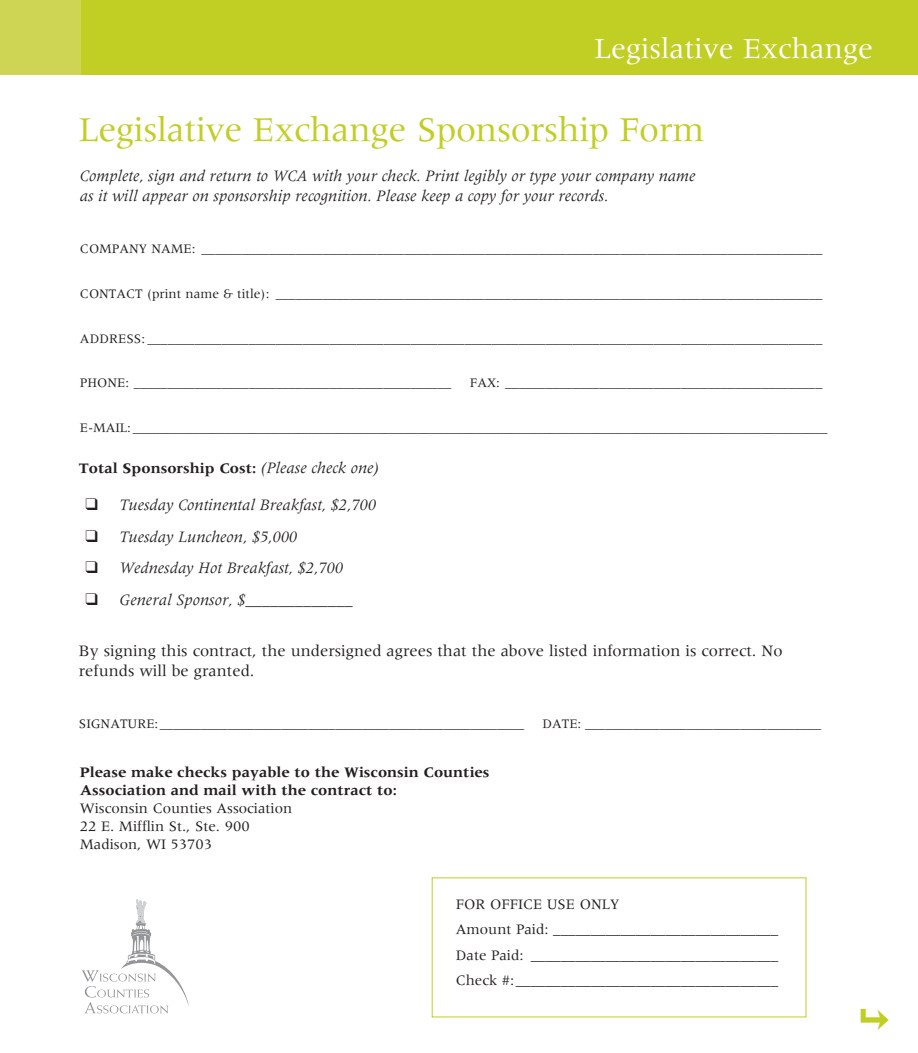
<style>
.page{position:relative;width:918px;height:1053px;background:#fff}
.page>*{position:absolute;margin:0;border:0;box-sizing:border-box;transform-origin:0 0}
.t1{font:36px "Meridien";letter-spacing:-.01em;color:#c1ce23}
.t2{font:33.75px "Pointers";color:#c1ce23}
.t3{font:30px "Meridien";color:#fff}
.t4{font:italic 16.5px/31.5px "Meridien";color:#231f20}
.t5{font:16.5px/19.8px "Meridien";color:#231f20}
.t6{font:15px/25.5px "Meridien";color:#231f20}
.t7{font:700 15px/18px "Meridien";color:#231f20}
.t8{font:13.5px "Meridien";color:#231f20}
.s1{font-weight:400;font-style:italic;font-size:16.5px}
</style>
<div class="page">
<div style="left:0;top:0;width:918px;height:74px;background:#c1ce23"></div>
<div style="left:0;top:0;width:81px;height:74px;background:#ced554"></div>
<svg style="left:82px;top:899px;width:107px;height:114px"></svg>
<h3 class="t3" style="left:594px;top:32px;width:280px">Legislative Exchange</h3>
<h1 class="t1" style="left:79px;top:110px;width:627px">Legislative Exchange Sponsorship Form</h1>
<p class="t4" style="left:80px;top:166px;width:617px;line-height:19.8px">Complete, sign and return to WCA with your check. Print legibly or type your company name as it will appear on sponsorship recognition. Please keep a copy for your records.</p>
<p class="t8" style="left:80px;top:242px;width:744px">COMPANY NAME: ____________________________________________________________________________________________</p>
<p class="t8" style="left:80px;top:286px;width:744px">CONTACT (print name &amp; title): _________________________________________________________________________________</p>
<p class="t8" style="left:80px;top:331px;width:744px">ADDRESS: ____________________________________________________________________________________________________</p>
<p class="t8" style="left:80px;top:376px;width:373px">PHONE: _______________________________________________</p>
<p class="t8" style="left:470px;top:376px;width:354px">FAX: _______________________________________________</p>
<p class="t8" style="left:80px;top:420px;width:749px">E-MAIL: _________________________________________________________________________________________________________</p>
<p class="t7" style="left:79px;top:459px;width:302px">Total Sponsorship Cost: <span class="s1">(Please check one)</span></p>
<p class="t4" style="left:119px;top:489px;width:258px">Tuesday Continental Breakfast, $2,700<br>Tuesday Luncheon, $5,000<br>Wednesday Hot Breakfast, $2,700<br>General Sponsor, $_____________</p>
<p class="t5" style="left:79px;top:641px;width:705px">By signing this contract, the undersigned agrees that the above listed information is correct. No refunds will be granted.</p>
<p class="t8" style="left:79px;top:716px;width:447px">SIGNATURE:______________________________________________________</p>
<p class="t8" style="left:542px;top:716px;width:281px">DATE: ___________________________________</p>
<p class="t7" style="left:80px;top:763px;width:411px">Please make checks payable to the Wisconsin Counties<br>Association and mail with the contract to:</p>
<p class="t6" style="left:80px;top:799px;width:214px;line-height:18px">Wisconsin Counties Association<br>22 E. Mifflin St., Ste. 900<br>Madison, WI 53703</p>
<p class="t6" style="left:456px;top:891px;width:324px">FOR OFFICE USE ONLY<br>Amount Paid: ______________________________ Date Paid: _________________________________ Check #:___________________________________</p>
<h2 class="t2" style="left:861px;top:1004px;width:34px">\</h2>
</div>
